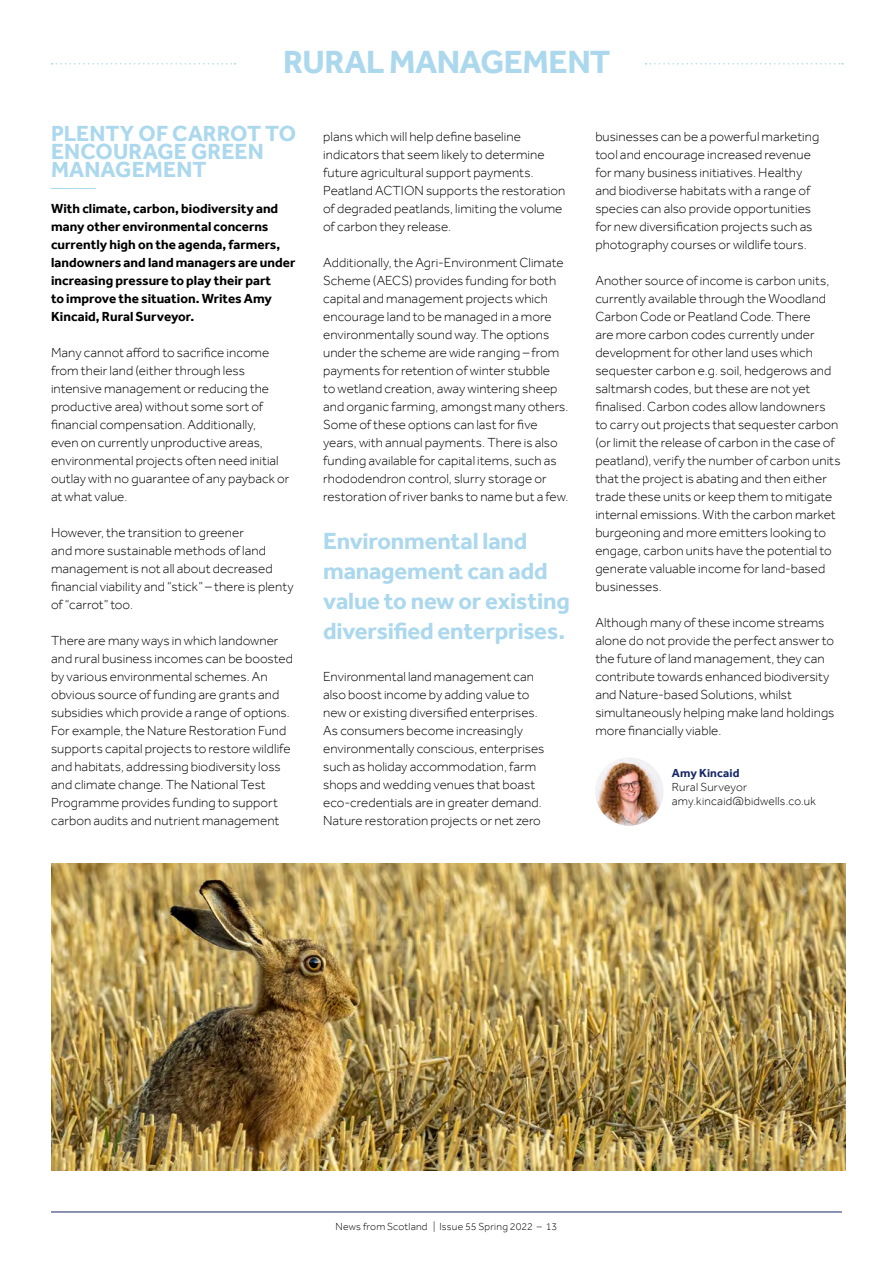
<style>
.page{position:relative;width:893px;height:1263px;background:#fff}
.page>*{position:absolute;margin:0;border:0;box-sizing:border-box;transform-origin:0 0}
.t1{font:700 33px "Effra";letter-spacing:-.015em;color:#abd8ed}
.t2{font:700 24px/30px "Effra";letter-spacing:-.01em;color:#abd8ed}
.t3{font:700 22.5px/18px "Effra";letter-spacing:.005em;color:#abd8ed}
.t4{font:300 22.5px "Effra";color:#abd8ed}
.t5{font:300 13.5px/18px "Effra";letter-spacing:.005em;color:#000}
.t6{font:700 13.5px/18px "Effra";letter-spacing:.005em;color:#000}
.t7{font:300 12px/14.4px "Effra";letter-spacing:.02em;color:#000}
.t8{font:700 12px "Effra";letter-spacing:.01em;color:#182865}
.t9{font:300 10.5px "Effra";letter-spacing:.02em;color:#000}
</style>
<div class="page">
<hr style="left:51px;top:1212px;width:791px;height:1px;background:#182865">
<svg style="left:52px;top:63px;width:184px;height:2px"></svg>
<svg style="left:646px;top:63px;width:197px;height:2px"></svg>
<img style="left:51px;top:864px;width:795px;height:307px">
<img style="left:595px;top:758px;width:68px;height:68px">
<h1 class="t1" style="left:283px;top:42px;width:329px">RURAL MANAGEMENT</h1>
<h3 class="t3" style="left:51px;top:124px;width:247px">PLENTY OF CARROT TO<br>ENCOURAGE GREEN<br>MANAGEMENT</h3>
<h3 class="t4" style="left:51px;top:174px;width:46px">――</h3>
<p class="t6" style="left:51px;top:199px;width:246px">With climate, carbon, biodiversity and many other environmental concerns currently high on the agenda, farmers, landowners and land managers are under increasing pressure to play their part<br>to improve the situation. Writes Amy Kincaid, Rural Surveyor.</p>
<p class="t5" style="left:51px;top:343px;width:240px">Many cannot afford to sacrifice income from their land (either through less intensive management or reducing the productive area) without some sort of financial compensation. Additionally,<br>even on currently unproductive areas, environmental projects often need initial outlay with no guarantee of any payback or at what value.</p>
<p class="t5" style="left:51px;top:523px;width:244px">However, the transition to greener<br>and more sustainable methods of land management is not all about decreased financial viability and “stick” – there is plenty of “carrot” too.</p>
<p class="t5" style="left:51px;top:631px;width:243px">There are many ways in which landowner and rural business incomes can be boosted by various environmental schemes. An obvious source of funding are grants and subsidies which provide a range of options.<br>For example, the Nature Restoration Fund supports capital projects to restore wildlife and habitats, addressing biodiversity loss and climate change. The National Test Programme provides funding to support carbon audits and nutrient management</p>
<p class="t5" style="left:323px;top:127px;width:244px">plans which will help define baseline indicators that seem likely to determine future agricultural support payments.<br>Peatland ACTION supports the restoration of degraded peatlands, limiting the volume of carbon they release.</p>
<p class="t5" style="left:323px;top:253px;width:247px">Additionally, the Agri-Environment Climate Scheme (AECS) provides funding for both capital and management projects which encourage land to be managed in a more environmentally sound way. The options under the scheme are wide ranging – from payments for retention of winter stubble<br>to wetland creation, away wintering sheep and organic farming, amongst many others.<br>Some of these options can last for five years, with annual payments. There is also funding available for capital items, such as rhododendron control, slurry storage or restoration of river banks to name but a few.</p>
<h2 class="t2" style="left:323px;top:526px;width:248px">Environmental land management can add value to new or existing diversified enterprises.</h2>
<p class="t5" style="left:323px;top:667px;width:223px">Environmental land management can also boost income by adding value to new or existing diversified enterprises.<br>As consumers become increasingly environmentally conscious, enterprises such as holiday accommodation, farm shops and wedding venues that boast eco-credentials are in greater demand.<br>Nature restoration projects or net zero</p>
<p class="t5" style="left:595px;top:127px;width:225px">businesses can be a powerful marketing tool and encourage increased revenue for many business initiatives. Healthy and biodiverse habitats with a range of species can also provide opportunities for new diversification projects such as photography courses or wildlife tours.</p>
<p class="t5" style="left:595px;top:271px;width:247px">Another source of income is carbon units, currently available through the Woodland Carbon Code or Peatland Code. There<br>are more carbon codes currently under development for other land uses which sequester carbon e.g. soil, hedgerows and saltmarsh codes, but these are not yet finalised. Carbon codes allow landowners to carry out projects that sequester carbon (or limit the release of carbon in the case of peatland), verify the number of carbon units that the project is abating and then either trade these units or keep them to mitigate internal emissions. With the carbon market burgeoning and more emitters looking to engage, carbon units have the potential to generate valuable income for land-based businesses.</p>
<p class="t5" style="left:595px;top:613px;width:241px">Although many of these income streams alone do not provide the perfect answer to the future of land management, they can contribute towards enhanced biodiversity and Nature-based Solutions, whilst simultaneously helping make land holdings more financially viable.</p>
<p class="t8" style="left:672px;top:765px;width:69px">Amy Kincaid</p>
<p class="t7" style="left:672px;top:780px;width:146px">Rural Surveyor amy.kincaid@bidwells.co.uk</p>
<p class="t9" style="left:336px;top:1220px;width:223px">News from Scotland | Issue 55 Spring 2022 – 13</p>
</div>
